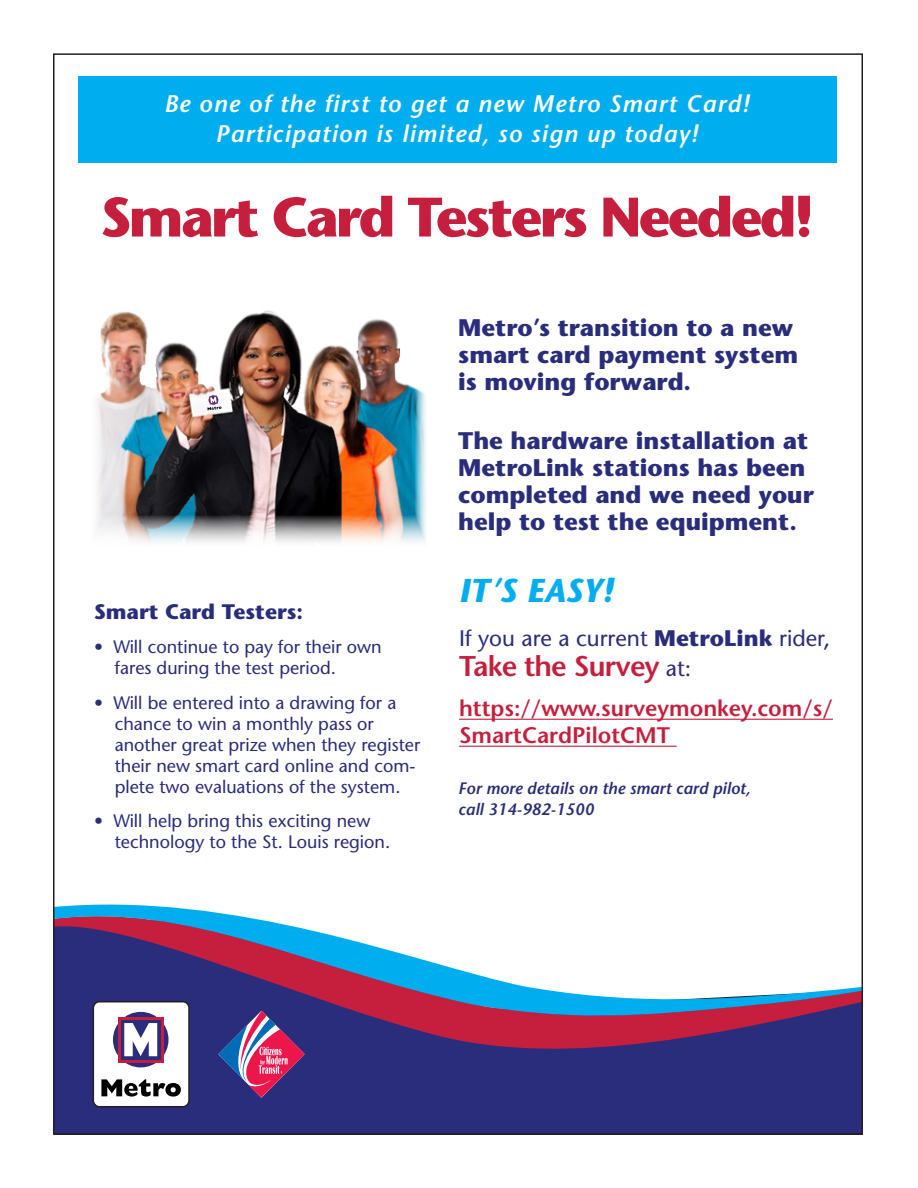
<style>
.page{position:relative;width:918px;height:1188px;background:#fff}
.page>*{position:absolute;margin:0;border:0;box-sizing:border-box;transform-origin:0 0}
.t1{font:700 55.5px "Stone Sans";letter-spacing:-.05em;color:#c51f3d}
.t2{font:italic 700 33px "Stone Sans";color:#00aeef}
.t3{font:600 28.5px "Stone Sans";letter-spacing:-.025em;color:#c51f3d}
.t4{font:700 24px/27px "Stone Sans";color:#2a2c7c}
.t5{font:italic 600 24px "Stone Sans";letter-spacing:.05em;color:#fff}
.t6{font:600 22.5px/27px "Stone Sans";color:#c51f3d}
.t7{font:22.5px "Stone Sans";color:#2a2c7c}
.t8{font:700 21px "Stone Sans";color:#2a2c7c}
.t9{font:18px/21px "Stone Sans";color:#2a2c7c}
.t10{font:italic 600 16.5px "Stone Sans";color:#2a2c7c}
.s1{font-weight:700}
.s2{font-weight:400;font-size:22.5px;color:#2a2c7c}
</style>
<div class="page">
<div style="left:78px;top:76px;width:759px;height:87px;background:#00aeef"></div>
<hr style="left:459px;top:719px;width:374px;height:1px;background:#c51f3d">
<hr style="left:459px;top:746px;width:218px;height:1px;background:#c51f3d">
<div style="left:56px;top:1070px;width:804px;height:62px;background:#2a2c7c"></div>
<svg style="left:56px;top:1021px;width:804px;height:49px;background:#4d286d"></svg>
<svg style="left:56px;top:904px;width:804px;height:117px"></svg>
<div style="left:93px;top:1002px;width:96px;height:105px;background:#fff;border-radius:6px"></div>
<div style="left:93px;top:1001px;width:97px;height:106px;border:2px solid #231f20;border-radius:6px"></div>
<svg style="left:101px;top:1079px;width:80px;height:18px"></svg>
<div style="left:113px;top:1012px;width:56px;height:55px;background:#2a2c7c;border-radius:50%"></div>
<svg style="left:118px;top:1017px;width:46px;height:46px"></svg>
<svg style="left:121px;top:1020px;width:39px;height:39px"></svg>
<svg style="left:124px;top:1023px;width:33px;height:33px"></svg>
<img style="left:96px;top:310px;width:330px;height:232px">
<svg style="left:218px;top:1011px;width:87px;height:87px;background:#764885"></svg>
<svg style="left:207px;top:396px;width:15px;height:14px"></svg>
<p class="t5" style="left:164px;top:89px;width:587px">Be one of the first to get a new Metro Smart Card!</p>
<p class="t5" style="left:216px;top:119px;width:484px">Participation is limited, so sign up today!</p>
<p class="t1" style="left:100px;top:182px;width:715px">Smart Card Testers Needed!</p>
<p class="t8" style="left:94px;top:598px;width:211px">Smart Card Testers:</p>
<p class="t9" style="left:115px;top:636px;width:269px;text-indent:-21px">• Will continue to pay for their own fares during the test period.</p>
<p class="t9" style="left:94px;top:692px;width:304px">• Will be entered into a drawing for a</p>
<p class="t9" style="left:115px;top:713px;width:261px">chance to win a monthly pass or</p>
<p class="t9" style="left:115px;top:734px;width:307px">another great prize when they register their new smart card online and com-</p>
<p class="t9" style="left:115px;top:776px;width:287px">plete two evaluations of the system.</p>
<p class="t9" style="left:115px;top:810px;width:277px;text-indent:-21px">• Will help bring this exciting new technology to the St. Louis region.</p>
<p class="t4" style="left:458px;top:314px;width:341px">Metro’s transition to a new smart card payment system</p>
<p class="t4" style="left:458px;top:368px;width:234px">is moving forward.</p>
<p class="t4" style="left:458px;top:427px;width:357px">The hardware installation at<br>MetroLink stations has been completed and we need your</p>
<p class="t4" style="left:458px;top:508px;width:340px">help to test the equipment.</p>
<p class="t2" style="left:459px;top:570px;width:155px">IT’S EASY!</p>
<p class="t7" style="left:459px;top:624px;width:373px">If you are a current <span class="s1">MetroLink</span> rider,</p>
<p class="t3" style="left:459px;top:648px;width:234px">Take the Survey <span class="s2">at:</span></p>
<p class="t6" style="left:459px;top:695px;width:375px">https://www.surveymonkey.com/s/<br>SmartCardPilotCMT</p>
<p class="t10" style="left:458px;top:778px;width:294px">For more details on the smart card pilot,</p>
<p class="t10" style="left:458px;top:799px;width:137px">call 314-982-1500</p>
</div>
